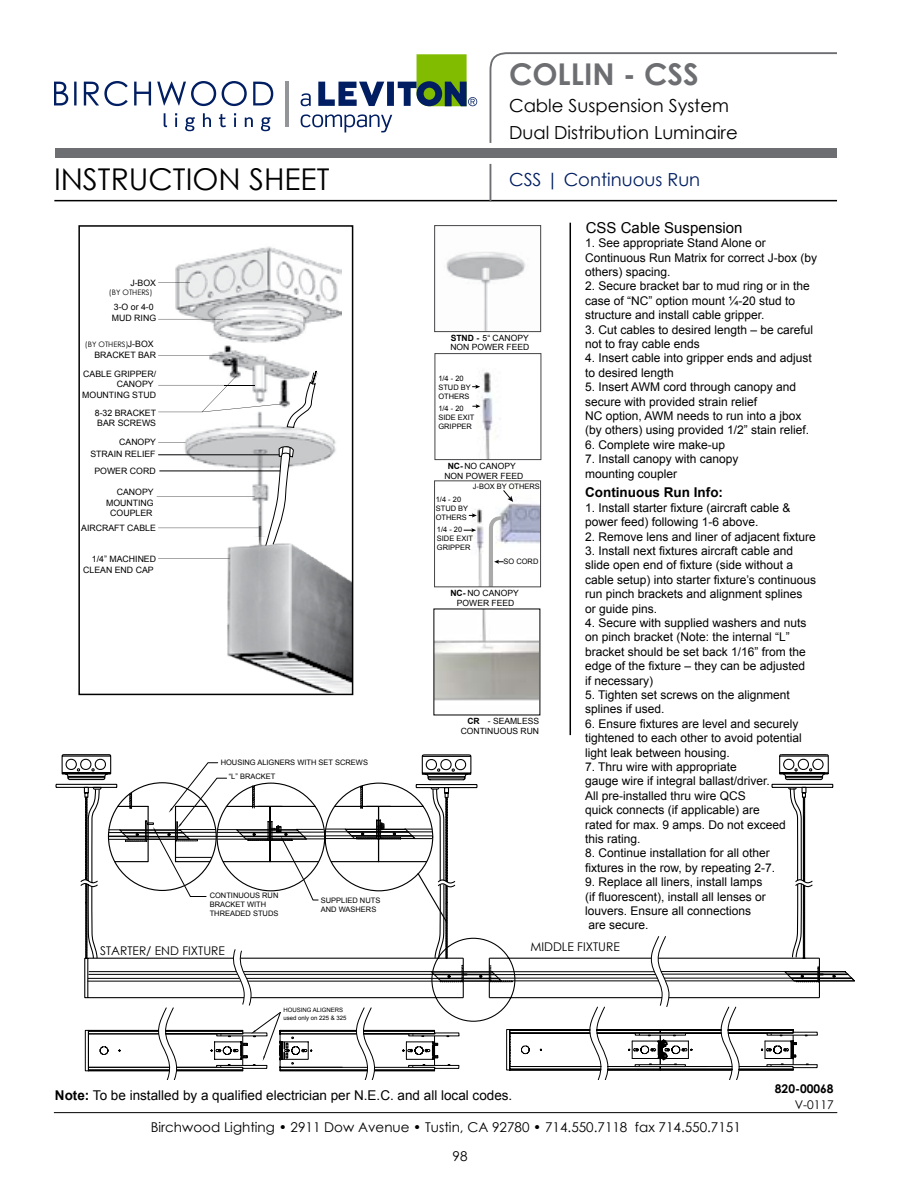
<style>
.page{position:relative;width:918px;height:1188px;background:#fff}
.page>*{position:absolute;margin:0;border:0;box-sizing:border-box;transform-origin:0 0}
.t1{font:30px "Century Gothic";color:#000}
.t2{font:700 30px "Century Gothic";color:#6d6e71}
.t3{font:18px/27px "Century Gothic";color:#000}
.t4{font:18px "Century Gothic";color:#001e61}
.t5{font:15px "Arial";color:#000}
.t6{font:13.5px "Century Gothic";color:#000}
.t7{font:13.5px "Arial";color:#000}
.t8{font:700 13.5px "Arial";color:#000}
.t9{font:12px/14.4px "Arial";color:#000}
.t10{font:12px "Century Gothic";color:#000}
.t11{font:700 12px "Century Gothic";color:#000}
.t12{font:8.7px/10.5px "Arial";color:#000;text-align:right}
.t13{font:8.55px/10.2px "Arial";color:#000;text-align:right}
.t14{font:7.5px/9px "Arial";color:#000}
.t15{font:7.5px "Century Gothic";color:#000}
.t16{font:6px/7.2px "Arial";color:#000}
.s1{font-weight:700}
</style>
<div class="page">
<hr style="left:54px;top:1112px;width:783px;height:1px;background:#000">
<svg style="left:301px;top:54px;width:176px;height:78px"></svg>
<hr style="left:285px;top:82px;width:3px;height:45px;background:#939598">
<svg style="left:54px;top:81px;width:219px;height:50px"></svg>
<div style="left:55px;top:148px;width:782px;height:9px;background:#6d6e71"></div>
<hr style="left:54px;top:200px;width:783px;height:1px;background:#000">
<svg style="left:489px;top:52px;width:348px;height:150px"></svg>
<svg style="left:55px;top:754px;width:33px;height:149px"></svg>
<div style="left:85px;top:1030px;width:4px;height:41px;border:1px solid #000"></div>
<svg style="left:88px;top:754px;width:767px;height:326px"></svg>
<hr style="left:570px;top:223px;width:1px;height:512px;background:#000">
<img style="left:175px;top:246px;width:167px;height:216px">
<hr style="left:158px;top:283px;width:32px;height:1px;background:#000">
<hr style="left:158px;top:319px;width:65px;height:1px;background:#000">
<hr style="left:158px;top:355px;width:62px;height:1px;background:#000">
<img style="left:227px;top:559px;width:123px;height:133px">
<svg style="left:157px;top:371px;width:161px;height:188px"></svg>
<hr style="left:158px;top:455px;width:121px;height:1px;background:#000">
<hr style="left:159px;top:471px;width:121px;height:1px;background:#000">
<div style="left:78px;top:225px;width:275px;height:470px;border:2px solid #000"></div>
<img style="left:436px;top:611px;width:102px;height:90px">
<img style="left:434px;top:353px;width:67px;height:106px">
<img style="left:463px;top:501px;width:76px;height:84px">
<img style="left:446px;top:252px;width:80px;height:78px">
<div style="left:434px;top:225px;width:107px;height:107px;border:1px solid #454547"></div>
<div style="left:435px;top:353px;width:106px;height:107px;border:1px solid #454547"></div>
<svg style="left:472px;top:385px;width:8px;height:4px"></svg>
<svg style="left:472px;top:404px;width:8px;height:4px"></svg>
<svg style="left:469px;top:513px;width:8px;height:4px"></svg>
<svg style="left:464px;top:528px;width:12px;height:4px"></svg>
<div style="left:434px;top:480px;width:107px;height:107px;border:1px solid #454547"></div>
<svg style="left:489px;top:515px;width:15px;height:72px"></svg>
<svg style="left:503px;top:490px;width:10px;height:12px"></svg>
<h1 class="t1" style="left:54px;top:158px;width:277px">INSTRUCTION SHEET</h1>
<p class="t12" style="left:130px;top:278px;width:27px">J-BOX</p>
<p class="t15" style="left:109px;top:287px;width:45px">(BY OTHERS)</p>
<p class="t12" style="left:112px;top:302px;width:46px;text-align:left">3-O or 4-0<br>MUD RING</p>
<p class="t12" style="left:94px;top:339px;width:63px">J-BOX<br>BRACKET BAR</p>
<p class="t15" style="left:85px;top:339px;width:45px">(BY OTHERS)</p>
<p class="t12" style="left:82px;top:368px;width:75px">CABLE GRIPPER/<br>CANOPY<br>MOUNTING STUD</p>
<p class="t12" style="left:95px;top:407px;width:63px;text-align:left">8-32 BRACKET<br>BAR SCREWS</p>
<p class="t12" style="left:119px;top:436px;width:38px">CANOPY</p>
<p class="t12" style="left:90px;top:446px;width:67px;line-height:16.5px;text-align:center">STRAIN RELIEF<br>POWER CORD</p>
<p class="t12" style="left:106px;top:487px;width:49px">CANOPY<br>MOUNTING<br>COUPLER</p>
<p class="t12" style="left:81px;top:522px;width:76px">AIRCRAFT CABLE</p>
<p class="t12" style="left:83px;top:554px;width:74px">1/4” MACHINED<br>CLEAN END CAP</p>
<p class="t14" style="left:221px;top:758px;width:149px">HOUSING ALIGNERS WITH SET SCREWS</p>
<p class="t14" style="left:229px;top:772px;width:48px">“L” BRACKET</p>
<p class="t14" style="left:210px;top:891px;width:70px">CONTINUOUS RUN<br>BRACKET WITH<br>THREADED STUDS</p>
<p class="t14" style="left:321px;top:896px;width:61px">SUPPLIED NUTS<br>AND WASHERS</p>
<p class="t10" style="left:100px;top:942px;width:126px">STARTER/ END FIXTURE</p>
<p class="t16" style="left:283px;top:1007px;width:65px">HOUSING ALIGNERS used only on 225 &amp; 325</p>
<h1 class="t2" style="left:509px;top:51px;width:191px">COLLIN - CSS</h1>
<h2 class="t3" style="left:509px;top:92px;width:230px">Cable Suspension System<br>Dual Distribution Luminaire</h2>
<h2 class="t4" style="left:509px;top:167px;width:193px">CSS | Continuous Run</h2>
<p class="t5" style="left:586px;top:218px;width:158px">CSS Cable Suspension</p>
<p class="t13" style="left:451px;top:333px;width:80px"><span class="s1">STND -</span> 5“ CANOPY</p>
<p class="t14" style="left:438px;top:374px;width:34px">1/4 - 20<br>STUD BY<br>OTHERS</p>
<p class="t14" style="left:438px;top:404px;width:38px">1/4 - 20<br>SIDE EXIT<br>GRIPPER</p>
<p class="t13" style="left:450px;top:342px;width:80px">NON POWER FEED</p>
<p class="t13" style="left:448px;top:461px;width:69px"><span class="s1">NC-</span> NO CANOPY</p>
<p class="t13" style="left:444px;top:471px;width:80px">NON POWER FEED</p>
<p class="t14" style="left:473px;top:482px;width:69px">J-BOX BY OTHERS</p>
<p class="t14" style="left:436px;top:495px;width:34px">1/4 - 20<br>STUD BY<br>OTHERS</p>
<p class="t14" style="left:437px;top:525px;width:38px">1/4 - 20<br>SIDE EXIT<br>GRIPPER</p>
<p class="t14" style="left:504px;top:557px;width:36px">SO CORD</p>
<p class="t13" style="left:450px;top:588px;width:70px"><span class="s1">NC-</span> NO CANOPY</p>
<p class="t13" style="left:457px;top:598px;width:59px">POWER FEED</p>
<p class="t13" style="left:461px;top:716px;width:80px"><span class="s1">CR</span> - SEAMLESS<br>CONTINUOUS RUN</p>
<p class="t9" style="left:585px;top:236px;width:234px">1. See appropriate Stand Alone or<br>Continuous Run Matrix for correct J-box (by others) spacing.</p>
<p class="t9" style="left:585px;top:279px;width:226px">2. Secure bracket bar to mud ring or in the case of “NC” option mount ¼-20 stud to structure and install cable gripper.</p>
<p class="t9" style="left:585px;top:322px;width:230px">3. Cut cables to desired length – be careful not to fray cable ends</p>
<p class="t9" style="left:585px;top:351px;width:228px">4. Insert cable into gripper ends and adjust to desired length</p>
<p class="t9" style="left:585px;top:380px;width:226px">5. Insert AWM cord through canopy and secure with provided strain relief<br>NC option, AWM needs to run into a jbox (by others) using provided 1/2” stain relief.</p>
<p class="t9" style="left:585px;top:438px;width:142px">6. Complete wire make-up</p>
<p class="t9" style="left:585px;top:452px;width:155px">7. Install canopy with canopy mounting coupler</p>
<p class="t8" style="left:585px;top:484px;width:139px">Continuous Run Info:</p>
<p class="t9" style="left:585px;top:501px;width:207px">1. Install starter fixture (aircraft cable &amp; power feed) following 1-6 above.</p>
<p class="t9" style="left:585px;top:529px;width:232px">2. Remove lens and liner of adjacent fixture</p>
<p class="t9" style="left:585px;top:544px;width:233px">3. Install next fixtures aircraft cable and slide open end of fixture (side without a cable setup) into starter fixture’s continuous run pinch brackets and alignment splines<br>or guide pins.</p>
<p class="t9" style="left:585px;top:616px;width:223px">4. Secure with supplied washers and nuts on pinch bracket (Note: the internal “L” bracket should be set back 1/16” from the edge of the fixture – they can be adjusted if necessary)</p>
<p class="t9" style="left:585px;top:688px;width:206px">5. Tighten set screws on the alignment splines if used.</p>
<p class="t9" style="left:585px;top:717px;width:218px">6. Ensure fixtures are level and securely tightened to each other to avoid potential light leak between housing.</p>
<p class="t9" style="left:585px;top:760px;width:202px">7. Thru wire with appropriate<br>gauge wire if integral ballast/driver.<br>All pre-installed thru wire QCS<br>quick connects (if applicable) are rated for max. 9 amps. Do not exceed this rating.</p>
<p class="t9" style="left:585px;top:846px;width:192px">8. Continue installation for all other fixtures in the row, by repeating 2-7.</p>
<p class="t9" style="left:585px;top:875px;width:182px">9. Replace all liners, install lamps (if fluorescent), install all lenses or louvers. Ensure all connections are secure.</p>
<p class="t10" style="left:530px;top:938px;width:91px">MIDDLE FIXTURE</p>
<p class="t7" style="left:55px;top:1087px;width:459px"><span class="s1">Note:</span> To be installed by a qualified electrician per N.E.C. and all local codes.</p>
<p class="t6" style="left:151px;top:1117px;width:592px">Birchwood Lighting • 2911 Dow Avenue • Tustin, CA 92780 • 714.550.7118 fax 714.550.7151</p>
<p class="t6" style="left:453px;top:1147px;width:16px">98</p>
<p class="t11" style="left:775px;top:1079px;width:60px">820-00068</p>
<p class="t10" style="left:795px;top:1097px;width:40px">V-0117</p>
</div>
